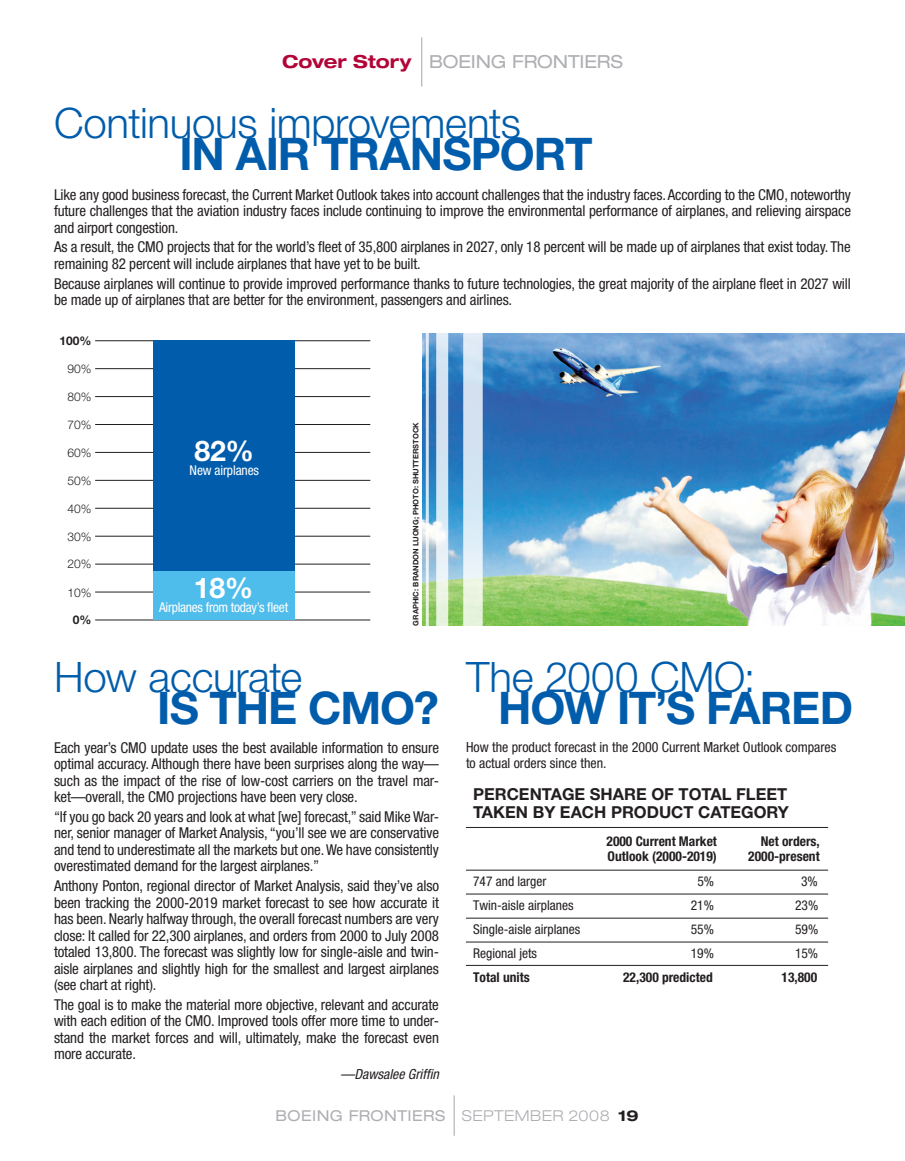
<style>
.page{position:relative;width:905px;height:1161px;background:#fff}
.page>*{position:absolute;margin:0;border:0;box-sizing:border-box;transform-origin:0 0}
.Headline_-_42{font:700 45px "Helvetica Neue LT Std";letter-spacing:-.02em;color:#015dab}
.Headline_-_42-2{font:300 42px "Helvetica Neue LT Std";letter-spacing:-.01em;color:#015dab}
.Body_copy{font:700 28.5px "Helvetica Neue LT Std";color:#fff}
.Body_copy-2{font:expanded 18px "Helvetica Neue LT Std";letter-spacing:-.01em;color:#aeafb3}
.t1{font:700 16.5px/18px "Helvetica Neue";color:#231f20}
.Body_copy-3{font:condensed 15px/16.5px "Helvetica Neue LT Std";letter-spacing:-.01em;color:#231f20;text-align:justify}
.t2{font:expanded 15px "Helvetica Neue LT Std";letter-spacing:.025em;color:#aeafb3}
.Body_copy-4{font:condensed 13.95px/16px "Helvetica Neue LT Std";color:#231f20}
.Body_copy-5{font:italic condensed 13.95px "Helvetica Neue LT Std";color:#231f20}
.t3{font:700 condensed 13.5px/15px "Helvetica Neue";color:#231f20}
.t4{font:condensed 13.5px "Helvetica Neue";color:#231f20}
.Body_copy-6{font:condensed 13.5px "Helvetica Neue LT Std";letter-spacing:-.02em;color:#fff}
.t5{font:300 12px "Helvetica Neue LT Std";color:#231f20}
.t6{font:700 12px "Helvetica Neue LT Std";color:#231f20}
.Photo_credit{font:700 7.5px "Helvetica Neue LT Std";color:#231f20}
.s1{font-weight:700;color:#b30437}
.s2{font-weight:300}
.s3{font-weight:700;color:#231f20}
</style>
<div class="page">
<hr style="left:453px;top:1095px;width:1px;height:41px;background:#aeafb3">
<hr style="left:421px;top:38px;width:1px;height:49px;background:#aeafb3">
<img style="left:422px;top:333px;width:482px;height:293px">
<hr style="left:426px;top:326px;width:3px;height:312px;background:#fff">
<svg style="left:436px;top:333px;width:12px;height:293px;background:#dae8ef"></svg>
<svg style="left:463px;top:333px;width:19px;height:293px;background:#d9e8ef"></svg>
<hr style="left:95px;top:340px;width:275px;height:1px;background:#231f20">
<hr style="left:95px;top:592px;width:275px;height:1px;background:#231f20">
<hr style="left:95px;top:564px;width:275px;height:1px;background:#231f20">
<hr style="left:95px;top:536px;width:275px;height:1px;background:#231f20">
<hr style="left:95px;top:508px;width:275px;height:1px;background:#231f20">
<hr style="left:95px;top:480px;width:275px;height:1px;background:#231f20">
<hr style="left:95px;top:452px;width:275px;height:1px;background:#231f20">
<hr style="left:95px;top:424px;width:275px;height:1px;background:#231f20">
<hr style="left:95px;top:368px;width:275px;height:1px;background:#231f20">
<hr style="left:95px;top:396px;width:275px;height:1px;background:#231f20">
<hr style="left:95px;top:620px;width:275px;height:1px;background:#231f20">
<div style="left:153px;top:571px;width:142px;height:49px;background:#4fbdec"></div>
<div style="left:153px;top:340px;width:142px;height:231px;background:#015dab"></div>
<hr style="left:466px;top:870px;width:362px;height:1px;background:#231f20">
<hr style="left:466px;top:894px;width:362px;height:1px;background:#231f20">
<hr style="left:466px;top:918px;width:362px;height:1px;background:#231f20">
<hr style="left:466px;top:942px;width:362px;height:1px;background:#231f20">
<hr style="left:466px;top:965px;width:362px;height:1px;background:#231f20">
<hr style="left:466px;top:827px;width:362px;height:1px;background:#231f20">
<p class="Body_copy-2" style="left:282px;top:51px;width:342px"><span class="s1">Cover Story</span> BOEING FRONTIERS</p>
<p class="Headline_-_42-2" style="left:54px;top:97px;width:468px">Continuous improvements</p>
<p class="Headline_-_42" style="left:179px;top:126px;width:403px">IN AIR TRANSPORT</p>
<p class="Body_copy-3" style="left:54px;top:186px;width:798px">Like any good business forecast, the Current Market Outlook takes into account challenges that the industry faces. According to the CMO, noteworthy future challenges that the aviation industry faces include continuing to improve the environmental performance of airplanes, and relieving airspace and airport congestion.</p>
<p class="Body_copy-3" style="left:54px;top:239px;width:798px">As a result, the CMO projects that for the world’s fleet of 35,800 airplanes in 2027, only 18 percent will be made up of airplanes that exist today. The remaining 82 percent will include airplanes that have yet to be built.</p>
<p class="Body_copy-3" style="left:54px;top:275px;width:798px">Because airplanes will continue to provide improved performance thanks to future technologies, the great majority of the airplane fleet in 2027 will be made up of airplanes that are better for the environment, passengers and airlines.</p>
<p class="t6" style="left:60px;top:334px;width:34px">100%</p>
<p class="t5" style="left:68px;top:362px;width:26px">90%</p>
<p class="t5" style="left:68px;top:389px;width:26px">80%</p>
<p class="t5" style="left:68px;top:418px;width:26px">70%</p>
<p class="t5" style="left:68px;top:446px;width:26px">60%</p>
<p class="t5" style="left:68px;top:473px;width:26px">50%</p>
<p class="t5" style="left:68px;top:502px;width:26px">40%</p>
<p class="t5" style="left:68px;top:529px;width:26px">30%</p>
<p class="t5" style="left:68px;top:556px;width:26px">20%</p>
<p class="t5" style="left:68px;top:585px;width:26px">10%</p>
<p class="t6" style="left:73px;top:613px;width:20px">0%</p>
<p class="Body_copy" style="left:194px;top:433px;width:61px">82%</p>
<p class="Body_copy-6" style="left:190px;top:462px;width:71px">New airplanes</p>
<p class="Body_copy" style="left:194px;top:571px;width:61px">18%</p>
<p class="Body_copy-6" style="left:159px;top:599px;width:131px">Airplanes from today’s fleet</p>
<p class="Photo_credit" style="left:411px;top:626px;width:204px;rotate:-90deg">GRAPHIC: BRANDON LUONG; PHOTO: SHUTTERSTOCK</p>
<p class="Headline_-_42-2" style="left:54px;top:651px;width:250px">How accurate</p>
<p class="Headline_-_42-2" style="left:466px;top:651px;width:291px">The 2000 CMO:</p>
<p class="Headline_-_42" style="left:157px;top:680px;width:283px">IS THE CMO?</p>
<p class="Headline_-_42" style="left:498px;top:680px;width:36px">HOW</p>
<p class="Headline_-_42" style="left:617px;top:680px;width:233px">IT’S FAR ED</p>
<p class="Body_copy-3" style="left:54px;top:739px;width:386px">Each year’s CMO update uses the best available information to ensure optimal accuracy. Although there have been surprises along the way— such as the impact of the rise of low-cost carriers on the travel mar&shy;ket—overall, the CMO projections have been very close.</p>
<p class="Body_copy-3" style="left:54px;top:808px;width:386px">“If you go back 20 years and look at what [we] forecast,” said Mike War&shy;ner, senior manager of Market Analysis, “you’ll see we are conservative and tend to underestimate all the markets but one. We have consistently overestimated demand for the largest airplanes.”</p>
<p class="Body_copy-3" style="left:54px;top:878px;width:386px">Anthony Ponton, regional director of Market Analysis, said they’ve also been tracking the 2000-2019 market forecast to see how accurate it has been. Nearly halfway through, the overall forecast numbers are very close: It called for 22,300 airplanes, and orders from 2000 to July 2008 totaled 13,800. The forecast was slightly low for single-aisle and twin&shy;aisle airplanes and slightly high for the smallest and largest airplanes (see chart at right).</p>
<p class="Body_copy-3" style="left:54px;top:996px;width:386px">The goal is to make the material more objective, relevant and accurate with each edition of the CMO. Improved tools offer more time to under&shy;stand the market forces and will, ultimately, make the forecast even more accurate.</p>
<p class="Body_copy-5" style="left:340px;top:1066px;width:100px">—Dawsalee Griffin</p>
<p class="Body_copy-4" style="left:466px;top:739px;width:372px">How the product forecast in the 2000 Current Market Outlook compares to actual orders since then.</p>
<p class="t1" style="left:473px;top:785px;width:317px">PERCENTAGE SHARE OF TOTAL FLEET<br>TAKEN BY EACH PRODUCT CATEGORY</p>
<p class="t3" style="left:606px;top:834px;width:112px">2000 Current Market<br>Outlook (2000-2019)</p>
<p class="t3" style="left:748px;top:834px;width:73px;text-align:right">Net orders,<br>2000-present</p>
<p class="t4" style="left:473px;top:874px;width:75px">747 and larger</p>
<p class="t4" style="left:697px;top:874px;width:18px">5%</p>
<p class="t4" style="left:801px;top:874px;width:18px">3%</p>
<p class="t4" style="left:473px;top:898px;width:102px">Twin-aisle airplanes</p>
<p class="t4" style="left:690px;top:898px;width:25px">21%</p>
<p class="t4" style="left:795px;top:898px;width:25px">23%</p>
<p class="t4" style="left:473px;top:922px;width:109px">Single-aisle airplanes</p>
<p class="t4" style="left:690px;top:922px;width:25px">55%</p>
<p class="t4" style="left:795px;top:922px;width:25px">59%</p>
<p class="t4" style="left:473px;top:946px;width:65px">Regional jets</p>
<p class="t4" style="left:690px;top:946px;width:25px">19%</p>
<p class="t4" style="left:795px;top:946px;width:25px">15%</p>
<p class="t3" style="left:473px;top:970px;width:58px">Total units</p>
<p class="t3" style="left:623px;top:970px;width:91px">22,300 predicted</p>
<p class="t3" style="left:781px;top:970px;width:37px">13,800</p>
<p class="t2" style="left:275px;top:1107px;width:364px">BOEING FRONTIERS <span class="s2">SEPTEMBER 2008</span> <span class="s3">19</span></p>
</div>
